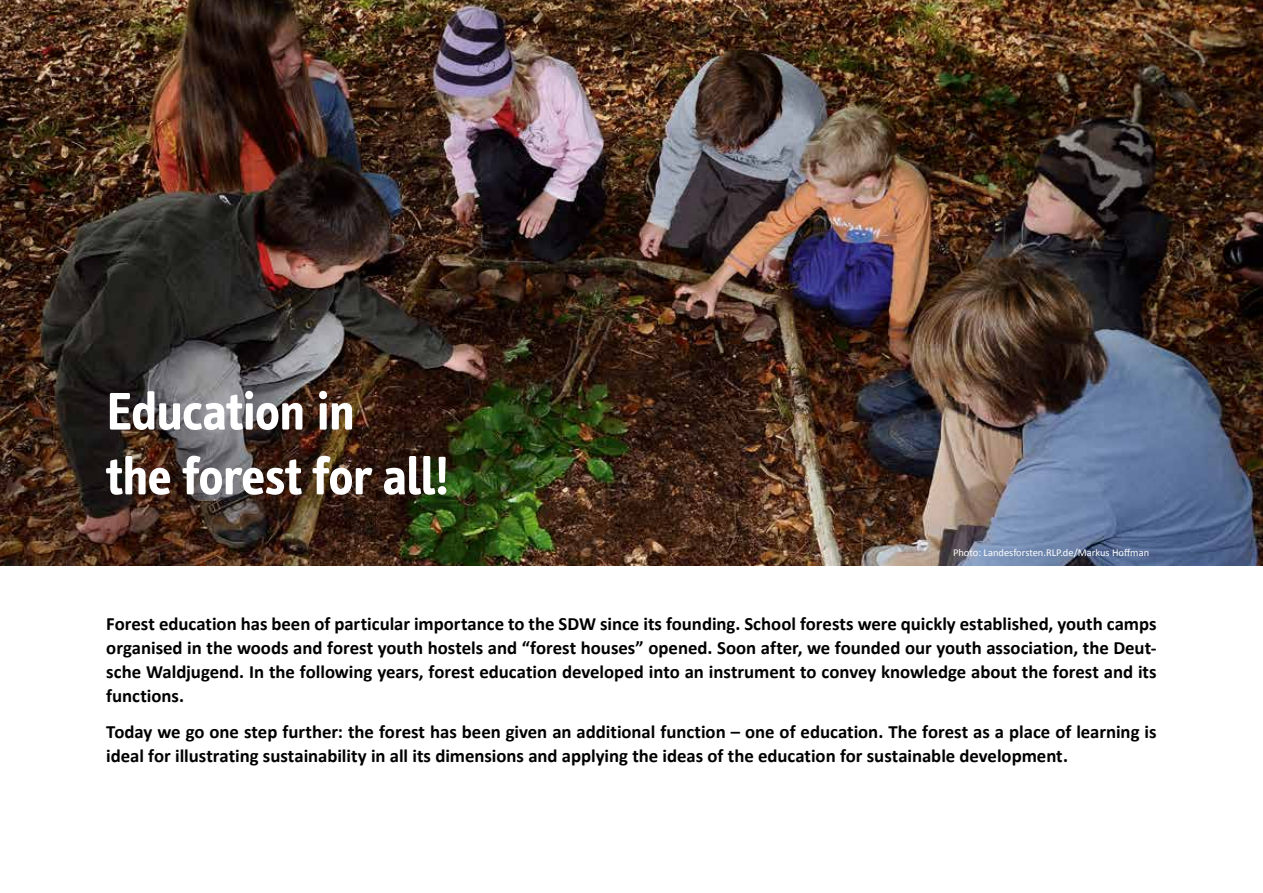
<style>
.page{position:relative;width:1263px;height:893px;background:#fff}
.page>*{position:absolute;margin:0;border:0;box-sizing:border-box;transform-origin:0 0}
.t1{font:700 54px/64.8px "Info Text";letter-spacing:-.01em;color:#fff}
.t2{font:700 18.75px/24px "Calibri";color:#000;text-align:justify}
.t3{font:10.5px "Calibri";color:#fff}
</style>
<div class="page">
<img style="left:0;top:0;width:1263px;height:566px">
<h1 class="t1" style="left:106px;top:380px;width:345px">Education in<br>the forest for all!</h1>
<p class="t3" style="left:953px;top:546px;width:198px">Photo: Landesforsten.RLP.de/Markus Hoffman</p>
<p class="t2" style="left:106px;top:612px;width:1052px">Forest education has been of particular importance to the SDW since its founding. School forests were quickly established, youth camps organised in the woods and forest youth hostels and “forest houses” opened. Soon after, we founded our youth association, the Deut&shy;sche Waldjugend. In the following years, forest education developed into an instrument to convey knowledge about the forest and its functions.</p>
<p class="t2" style="left:106px;top:720px;width:1052px">Today we go one step further: the forest has been given an additional function – one of education. The forest as a place of learning is ideal for illustrating sustainability in all its dimensions and applying the ideas of the education for sustainable development.</p>
</div>
